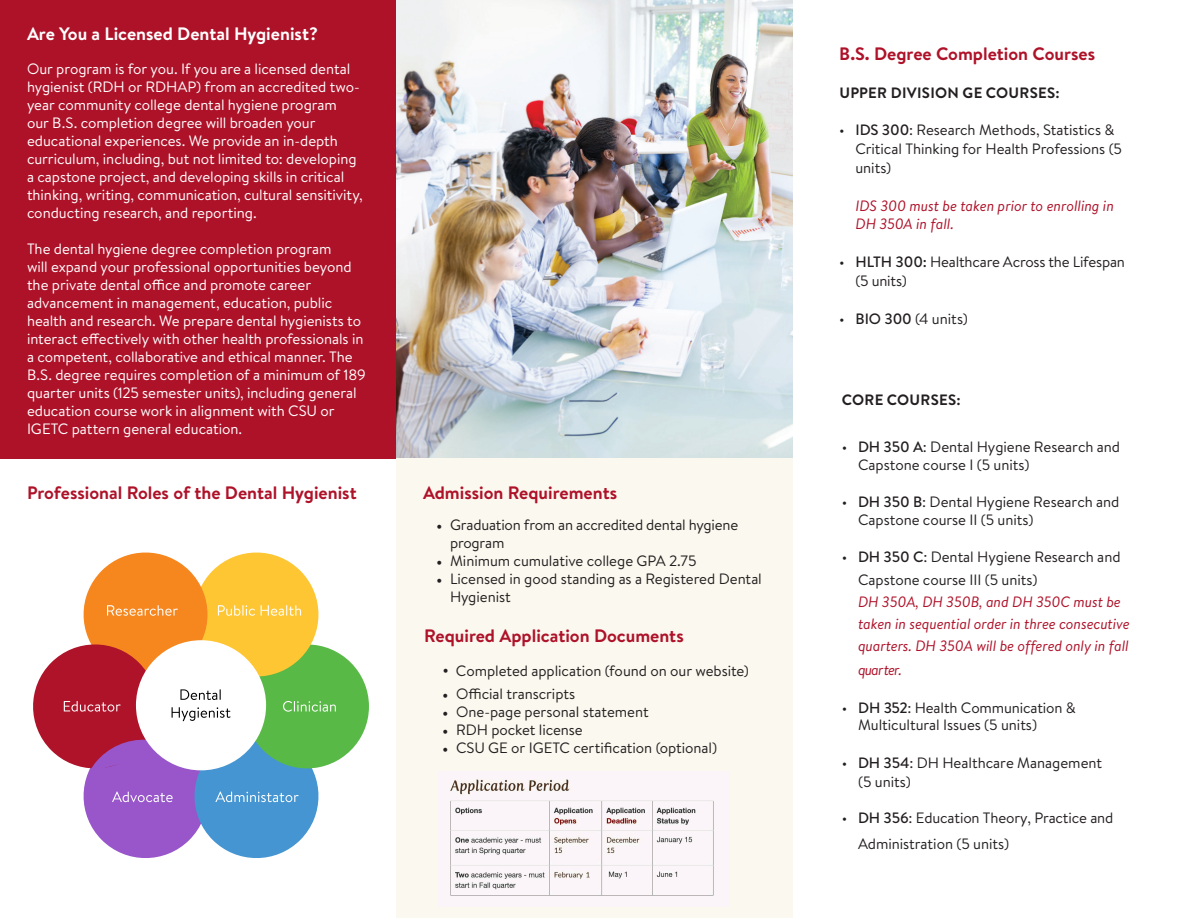
<style>
.page{position:relative;width:1188px;height:918px;background:#fff}
.page>*{position:absolute;margin:0;border:0;box-sizing:border-box;transform-origin:0 0}
.t1{font:700 18px "Brandon Text";color:#ae1229}
.t2{font:700 18px "Brandon Text";color:#fff}
.t3{font:15px/18px "Brandon Text";letter-spacing:-.005em;color:#fff}
.Bullets{font:15px/18.9px "Brandon Text";letter-spacing:-.005em;color:#231f20}
.Bullets-2{font:italic 15px/22.8px "Brandon Text";letter-spacing:-.01em;color:#ae1229}
.Bullets-3{font:700 15px "Brandon Text";letter-spacing:.02em;color:#231f20}
.s1{font-family:"Minion Pro"}
.s2{font-weight:500}
</style>
<div class="page">
<img style="left:396px;top:0;width:396px;height:459px">
<div style="left:396px;top:459px;width:396px;height:459px;background:#fbf8ef"></div>
<div style="left:0;top:0;width:396px;height:459px;background:#ae1229"></div>
<div style="left:245px;top:644px;width:124px;height:124px;background:#58b947;border-radius:50%"></div>
<svg style="left:33px;top:552px;width:303px;height:306px"></svg>
<img style="left:438px;top:771px;width:292px;height:135px">
<p class="t2" style="left:27px;top:21px;width:293px">Are You a Licensed Dental Hygienist?</p>
<p class="t3" style="left:27px;top:59px;width:337px">Our program is for you. If you are a licensed dental hygienist (RDH or RDHAP) from an accredited two&shy;year community college dental hygiene program<br>our B.S. completion degree will broaden your educational experiences. We provide an in-depth curriculum, including, but not limited to: developing a capstone project, and developing skills in critical thinking, writing, communication, cultural sensitivity, conducting research, and reporting.</p>
<p class="t3" style="left:27px;top:239px;width:340px">The dental hygiene degree completion program<br>will expand your professional opportunities beyond the private dental office and promote career advancement in management, education, public health and research. We prepare dental hygienists to interact effectively with other health professionals in a competent, collaborative and ethical manner. The B.S. degree requires completion of a minimum of 189 quarter units (125 semester units), including general education course work in alignment with CSU or IGETC pattern general education.</p>
<p class="t1" style="left:27px;top:480px;width:331px">Professional Roles of the Dental Hygienist</p>
<p class="t1" style="left:423px;top:480px;width:196px">Admission Requirements</p>
<p class="Bullets" style="left:450px;top:515px;width:290px;line-height:18px;text-indent:-14px"><span class="s1">•</span> Graduation from an accredited dental hygiene program</p>
<p class="Bullets" style="left:436px;top:551px;width:262px"><span class="s1">•</span> Minimum cumulative college GPA 2.75</p>
<p class="Bullets" style="left:450px;top:569px;width:313px;line-height:18px;text-indent:-14px"><span class="s1">•</span> Licensed in good standing as a Registered Dental<br>Hygienist</p>
<p class="t1" style="left:424px;top:624px;width:261px">Required Application Documents</p>
<p class="Bullets" style="left:443px;top:661px;width:308px"><span class="s1">•</span> Completed application (found on our website)</p>
<p class="Bullets" style="left:442px;top:684px;width:134px"><span class="s1">•</span> Official transcripts</p>
<p class="Bullets" style="left:442px;top:702px;width:208px"><span class="s1">•</span> One-page personal statement</p>
<p class="Bullets" style="left:442px;top:720px;width:142px"><span class="s1">•</span> RDH pocket license</p>
<p class="Bullets" style="left:442px;top:738px;width:276px"><span class="s1">•</span> CSU GE or IGETC certification (optional)</p>
<p class="t1" style="left:839px;top:41px;width:257px">B.S. Degree Completion Courses</p>
<p class="Bullets-3" style="left:839px;top:82px;width:222px">UPPER DIVISION GE COURSES:</p>
<p class="Bullets" style="left:855px;top:120px;width:268px;text-indent:-16px">• <span class="s2">IDS 300</span>: Research Methods, Statistics &amp;<br>Critical Thinking for Health Professions (5 units)</p>
<p class="Bullets-2" style="left:855px;top:195px;width:260px;line-height:18.9px">IDS 300 must be taken prior to enrolling in<br>DH 350A in fall.</p>
<p class="Bullets" style="left:855px;top:252px;width:271px;text-indent:-16px">• <span class="s2">HLTH 300:</span> Healthcare Across the Lifespan (5 units)</p>
<p class="Bullets" style="left:839px;top:308px;width:130px">• <span class="s2">BIO 300</span> (4 units)</p>
<p class="Bullets-3" style="left:842px;top:389px;width:120px">CORE COURSES:</p>
<p class="Bullets" style="left:858px;top:437px;width:264px;line-height:17.9px;text-indent:-16px">• <span class="s2">DH 350 A</span>: Dental Hygiene Research and<br>Capstone course I (5 units)</p>
<p class="Bullets" style="left:858px;top:493px;width:263px;line-height:17.9px;text-indent:-16px">• <span class="s2">DH 350 B</span>: Dental Hygiene Research and<br>Capstone course II (5 units)</p>
<p class="Bullets" style="left:858px;top:544px;width:264px;line-height:23.4px;text-indent:-16px">• <span class="s2">DH 350 C</span>: Dental Hygiene Research and<br>Capstone course III (5 units)</p>
<p class="Bullets-2" style="left:858px;top:590px;width:273px">DH 350A, DH 350B, and DH 350C must be taken in sequential order in three consecutive quarters. DH 350A will be offered only in fall quarter.</p>
<p class="Bullets" style="left:858px;top:698px;width:219px;line-height:17.9px;text-indent:-16px">• <span class="s2">DH 352</span>: Health Communication &amp;<br>Multicultural Issues (5 units)</p>
<p class="Bullets" style="left:858px;top:753px;width:246px;text-indent:-16px">• <span class="s2">DH 354</span>: DH Healthcare Management (5 units)</p>
<p class="Bullets" style="left:858px;top:805px;width:257px;line-height:25.8px;text-indent:-16px">• <span class="s2">DH 356</span>: Education Theory, Practice and<br>Administration (5 units)</p>
</div>
